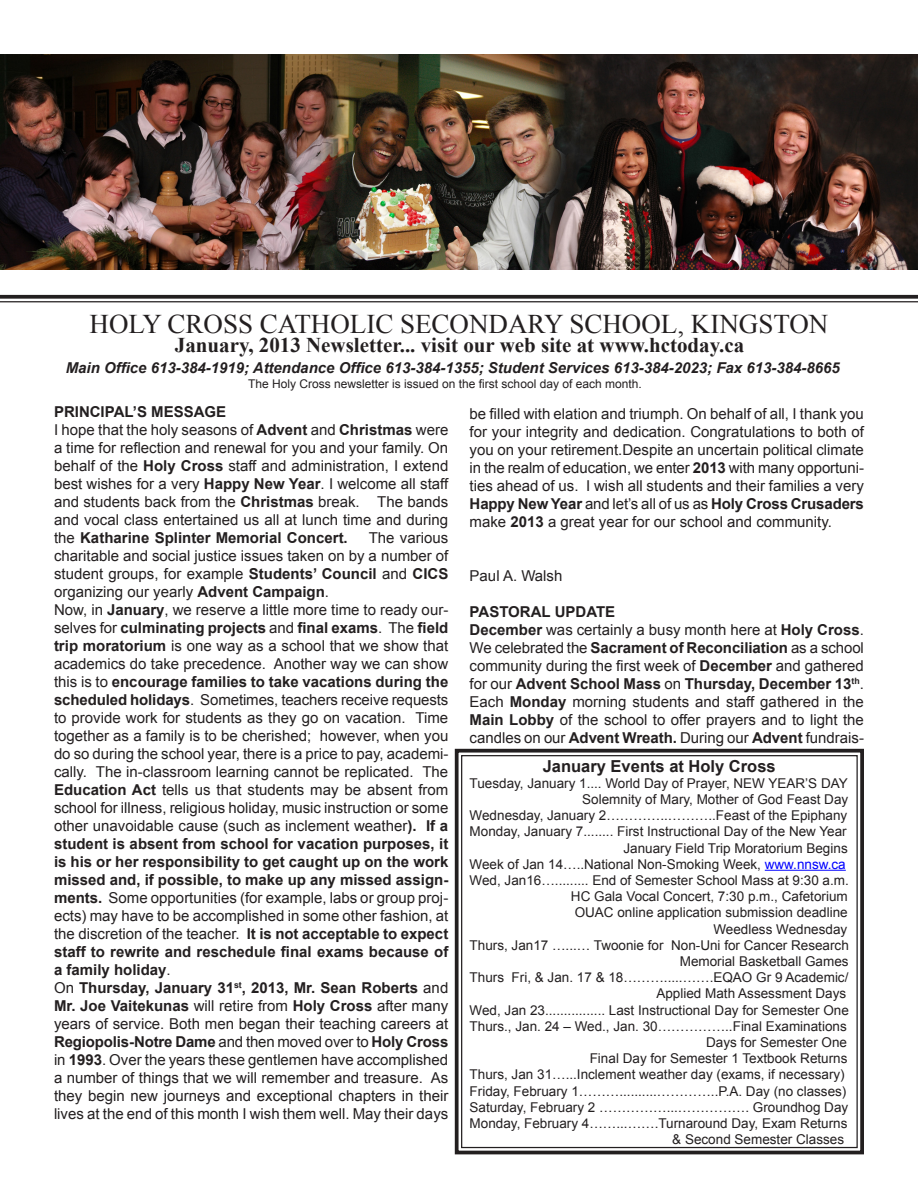
<style>
.page{position:relative;width:918px;height:1188px;background:#fff}
.page>*{position:absolute;margin:0;border:0;box-sizing:border-box;transform-origin:0 0}
.t1{font:27px "Times New Roman";color:#231f20}
.t2{font:700 21px "Times New Roman";color:#231f20}
.t3{font:700 16.5px "Arial";color:#231f20}
.t4{font:15px/18px "Arial";color:#231f20;text-align:justify}
.t5{font:italic 700 15px "Arial";color:#231f20}
.heading_1{font:700 15px "Arial";color:#231f20}
.t6{font:13.5px "Arial";color:#231f20}
.t7{font:12px "Arial";color:#231f20}
.s1{font-weight:700}
.s2{color:#00f}
</style>
<div class="page">
<svg style="left:454px;top:748px;width:410px;height:407px"></svg>
<div style="left:461px;top:755px;width:397px;height:393px;border:1px solid #231f20"></div>
<svg style="left:0;top:295px;width:918px;height:4px;background:#363233"></svg>
<hr style="left:0;top:301px;width:918px;height:1px;background:#231f20">
<img style="left:0;top:54px;width:918px;height:216px">
<hr style="left:765px;top:870px;width:81px;height:1px;background:#00f">
<p class="t1" style="left:90px;top:305px;width:740px">HOLY CROSS CATHOLIC SECONDARY SCHOOL, KINGSTON</p>
<p class="t2" style="left:175px;top:331px;width:571px">January, 2013 Newsletter... visit our web site at www.hctoday.ca</p>
<p class="t5" style="left:66px;top:357px;width:775px">Main Office 613-384-1919; Attendance Office 613-384-1355; Student Services 613-384-2023; Fax 613-384-8665</p>
<p class="heading_1" style="left:54px;top:401px;width:174px">PRINCIPAL’S MESSAGE</p>
<p class="t4" style="left:54px;top:420px;width:396px">I hope that the holy seasons of <span class="s1">Advent</span> and <span class="s1">Christmas</span> were a time for reflection and renewal for you and your family. On behalf of the <span class="s1">Holy Cross</span> staff and administration, I extend best wishes for a very <span class="s1">Happy New Year</span>. I welcome all staff and students back from the <span class="s1">Christmas</span> break. The bands and vocal class entertained us all at lunch time and during the <span class="s1">Katharine Splinter Memorial Concert.</span></p>
<p class="t7" style="left:248px;top:375px;width:395px">The Holy Cross newsletter is issued on the first school day of each month.</p>
<p class="t4" style="left:470px;top:405px;width:396px">be filled with elation and triumph. On behalf of all, I thank you for your integrity and dedication. Congratulations to both of you on your retirement.Despite an uncertain political climate in the realm of education, we enter <span class="s1">2013</span> with many opportuni&shy;ties ahead of us. I wish all students and their families a very <span class="s1">Happy New Year</span> and let’s all of us as <span class="s1">Holy Cross Crusaders </span>make <span class="s1">2013</span> a great year for our school and community.</p>
<p class="t4" style="left:470px;top:567px;width:94px">Paul A. Walsh</p>
<p class="heading_1" style="left:470px;top:602px;width:147px">PASTORAL UPDATE</p>
<p class="t4" style="left:470px;top:621px;width:396px"><span class="s1">December</span> was certainly a busy month here at <span class="s1">Holy Cross</span>.<br>We celebrated the <span class="s1">Sacrament of Reconciliation</span> as a school community during the first week of <span class="s1">December</span> and gathered for our <span class="s1">Advent School Mass</span> on <span class="s1">Thursday, December 13</span><sup>th</sup>.<br>Each <span class="s1">Monday</span> morning students and staff gathered in the <span class="s1">Main Lobby</span> of the school to offer prayers and to light the candles on our <span class="s1">Advent Wreath.</span> During our <span class="s1">Advent</span> fundrais-</p>
<p class="t3" style="left:543px;top:755px;width:234px">January Events at Holy Cross</p>
<p class="t6" style="left:470px;top:774px;width:380px">Tuesday, January 1.... World Day of Prayer, NEW YEAR’S DAY</p>
<p class="t6" style="left:582px;top:790px;width:268px">Solemnity of Mary, Mother of God Feast Day</p>
<p class="t6" style="left:470px;top:807px;width:379px">Wednesday, January 2…………..………..Feast of the Epiphany</p>
<p class="t6" style="left:470px;top:823px;width:379px">Monday, January 7........ First Instructional Day of the New Year</p>
<p class="t6" style="left:624px;top:839px;width:226px">January Field Trip Moratorium Begins</p>
<p class="t6" style="left:470px;top:855px;width:378px">Week of Jan 14…..National Non-Smoking Week, <span class="s2">www.nnsw.ca</span></p>
<p class="t6" style="left:470px;top:871px;width:381px">Wed, Jan16…......... End of Semester School Mass at 9:30 a.m.</p>
<p class="t6" style="left:571px;top:888px;width:278px">HC Gala Vocal Concert, 7:30 p.m., Cafetorium</p>
<p class="t6" style="left:575px;top:904px;width:275px">OUAC online application submission deadline</p>
<p class="t6" style="left:714px;top:920px;width:135px">Weedless Wednesday</p>
<p class="t6" style="left:470px;top:936px;width:381px">Thurs, Jan17 …...… Twoonie for Non-Uni for Cancer Research</p>
<p class="t6" style="left:680px;top:952px;width:170px">Memorial Basketball Games</p>
<p class="t6" style="left:470px;top:969px;width:380px">Thurs Fri, &amp; Jan. 17 &amp; 18……….....…….EQAO Gr 9 Academic/</p>
<p class="t6" style="left:656px;top:985px;width:191px">Applied Math Assessment Days</p>
<p class="t6" style="left:470px;top:1001px;width:381px">Wed, Jan 23................ Last Instructional Day for Semester One</p>
<p class="t6" style="left:470px;top:1017px;width:379px">Thurs., Jan. 24 – Wed., Jan. 30……………..Final Examinations</p>
<p class="t6" style="left:706px;top:1033px;width:143px">Days for Semester One</p>
<p class="t6" style="left:590px;top:1050px;width:259px">Final Day for Semester 1 Textbook Returns</p>
<p class="t6" style="left:470px;top:1066px;width:377px">Thurs, Jan 31…...Inclement weather day (exams, if necessary)</p>
<p class="t6" style="left:470px;top:1082px;width:378px">Friday, February 1………..........…………..P.A. Day (no classes)</p>
<p class="t6" style="left:470px;top:1098px;width:380px">Saturday, February 2 ……………...……………. Groundhog Day</p>
<p class="t6" style="left:470px;top:1114px;width:379px">Monday, February 4……...…….Turnaround Day, Exam Returns</p>
<p class="t6" style="left:672px;top:1131px;width:173px">&amp; Second Semester Classes</p>
<p class="t4" style="left:54px;top:528px;width:396px;text-indent:315px">The various charitable and social justice issues taken on by a number of student groups, for example <span class="s1">Students’ Council</span> and <span class="s1">CICS </span>organizing our yearly <span class="s1">Advent Campaign</span>.</p>
<p class="t4" style="left:54px;top:600px;width:396px">Now, in <span class="s1">January</span>, we reserve a little more time to ready our&shy;selves for <span class="s1">culminating projects</span> and <span class="s1">final exams</span>. The <span class="s1">field trip moratorium</span> is one way as a school that we show that academics do take precedence. Another way we can show this is to <span class="s1">encourage families to take vacations during the scheduled holidays</span>. Sometimes, teachers receive requests to provide work for students as they go on vacation. Time together as a family is to be cherished; however, when you do so during the school year, there is a price to pay, academi&shy;cally. The in-classroom learning cannot be replicated. The <span class="s1">Education Act</span> tells us that students may be absent from school for illness, religious holiday, music instruction or some other unavoidable cause (such as inclement weather<span class="s1">). If a student is absent from school for vacation purposes, it is his or her responsibility to get caught up on the work missed and, if possible, to make up any missed assign&shy;ments.</span> Some opportunities (for example, labs or group proj&shy;ects) may have to be accomplished in some other fashion, at the discretion of the teacher. <span class="s1">It is not acceptable to expect staff to rewrite and reschedule final exams because of a family holiday</span>.</p>
<p class="t4" style="left:54px;top:978px;width:396px">On <span class="s1">Thursday, January 31</span><sup>st</sup><span class="s1">, 2013, Mr. Sean Roberts</span> and <span class="s1">Mr. Joe Vaitekunas</span> will retire from <span class="s1">Holy Cross</span> after many years of service. Both men began their teaching careers at <span class="s1">Regiopolis-Notre Dame</span> and then moved over to <span class="s1">Holy Cross </span>in <span class="s1">1993</span>. Over the years these gentlemen have accomplished a number of things that we will remember and treasure. As they begin new journeys and exceptional chapters in their lives at the end of this month I wish them well. May their days</p>
</div>
